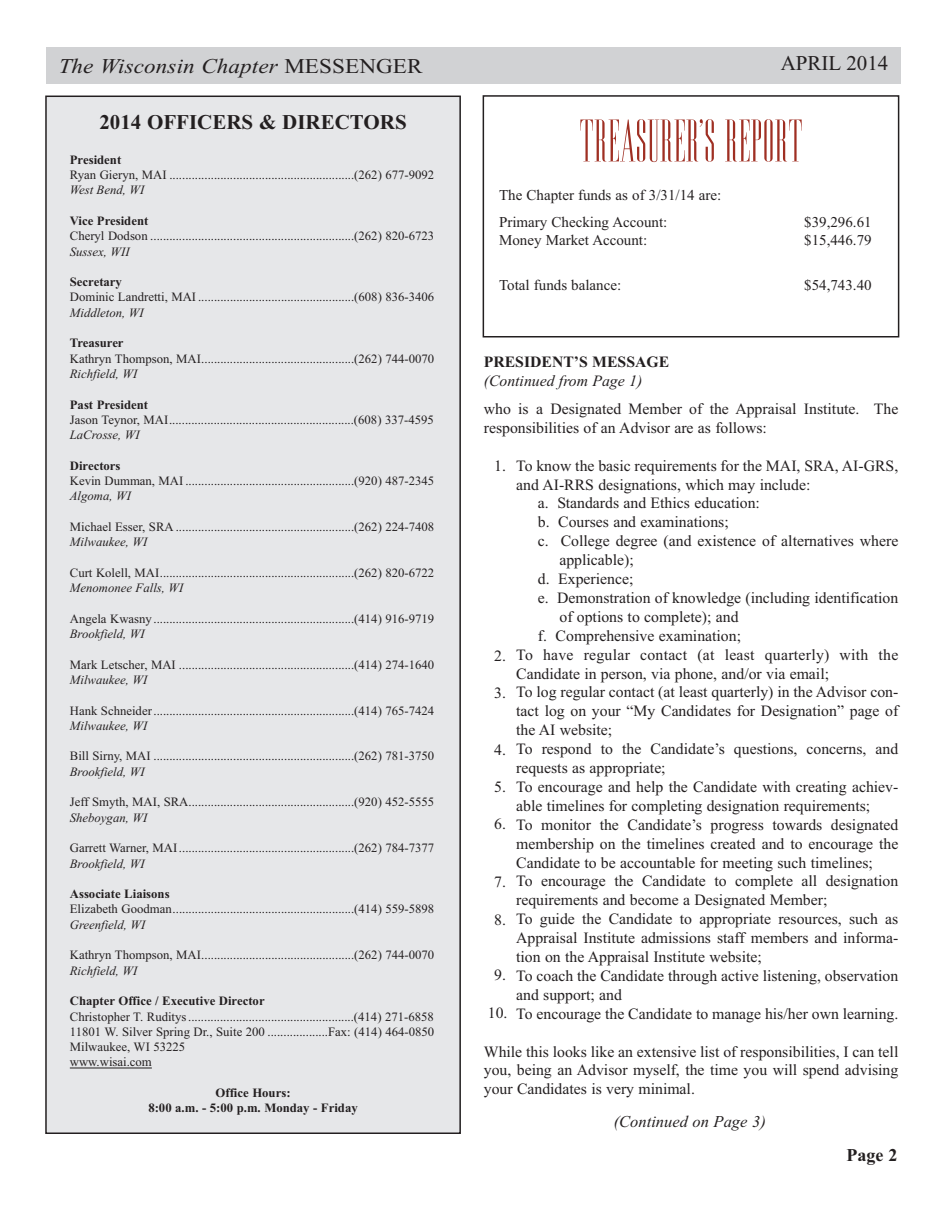
<style>
.page{position:relative;width:945px;height:1215px;background:#fff}
.page>*{position:absolute;margin:0;border:0;box-sizing:border-box;transform-origin:0 0}
.t1{font:54px "Edition";color:#9f2f23}
.t2{font:italic 21px "Times New Roman";letter-spacing:.005em;color:#231f20;scale:1.1 1}
.t3{font:700 21px "Times New Roman";color:#231f20}
.t4{font:21px "Times New Roman";color:#231f20}
.t5{font:700 18px "Times New Roman";color:#231f20}
.t6{font:italic 16.5px "Times New Roman";color:#231f20}
.t7{font:15.75px/18.9px "Times New Roman";color:#231f20}
.t8{font:15.75px "Times New Roman";letter-spacing:.02em;color:#231f20}
.t9{font:italic 15.75px "Times New Roman";color:#231f20}
.t10{font:700 15.75px "Times New Roman";color:#231f20}
.t11{font:15px/27.2px "Times New Roman";color:#231f20}
.t12{font:12.75px/15.3px "Times New Roman";color:#231f20}
.t13{font:italic 12.75px "Times New Roman";color:#231f20}
.t14{font:700 12.75px/15.3px "Times New Roman";color:#231f20;text-align:center}
.s1{font-style:normal}
</style>
<div class="page">
<div style="left:46px;top:47px;width:855px;height:36px;background:#d1d2d4"></div>
<div style="left:483px;top:95px;width:416px;height:243px;border:2px solid #231f20"></div>
<div style="left:46px;top:96px;width:414px;height:1037px;background:#e6e7e9"></div>
<div style="left:45px;top:96px;width:416px;height:1038px;border:2px solid #231f20"></div>
<hr style="left:70px;top:1068px;width:82px;height:1px;background:#231f20">
<h2 class="t2" style="left:59px;top:53px;width:332px">The Wisconsin Chapter <span class="s1">MESSENGER</span></h2>
<h2 class="t4" style="left:781px;top:51px;width:109px">APRIL 2014</h2>
<h2 class="t3" style="left:99px;top:109px;width:309px">2014 OFFICERS &amp; DIRECTORS</h2>
<p class="t14" style="left:70px;top:152px;width:53px">President</p>
<p class="t12" style="left:70px;top:167px;width:366px">Ryan Gieryn, MAI ..........................................................(262) 677-9092</p>
<p class="t13" style="left:70px;top:182px;width:76px">West Bend, WI</p>
<p class="t14" style="left:70px;top:213px;width:80px">Vice President</p>
<p class="t12" style="left:70px;top:228px;width:366px">Cheryl Dodson ................................................................(262) 820-6723</p>
<p class="t13" style="left:70px;top:244px;width:61px">Sussex, WII</p>
<p class="t14" style="left:70px;top:274px;width:54px">Secretary</p>
<p class="t12" style="left:70px;top:289px;width:366px">Dominic Landretti, MAI .................................................(608) 836-3406</p>
<p class="t13" style="left:70px;top:305px;width:75px">Middleton, WI</p>
<p class="t14" style="left:70px;top:335px;width:55px">Treasurer</p>
<p class="t12" style="left:70px;top:351px;width:366px">Kathryn Thompson, MAI................................................(262) 744-0070</p>
<p class="t13" style="left:70px;top:366px;width:69px">Richfield, WI</p>
<p class="t14" style="left:70px;top:397px;width:80px">Past President</p>
<p class="t12" style="left:70px;top:412px;width:366px">Jason Teynor, MAI..........................................................(608) 337-4595</p>
<p class="t13" style="left:70px;top:427px;width:71px">LaCrosse, WI</p>
<p class="t14" style="left:70px;top:458px;width:52px">Directors</p>
<p class="t12" style="left:70px;top:473px;width:366px">Kevin Dumman, MAI .....................................................(920) 487-2345</p>
<p class="t13" style="left:70px;top:488px;width:63px">Algoma, WI</p>
<p class="t12" style="left:70px;top:519px;width:366px">Michael Esser, SRA ........................................................(262) 224-7408</p>
<p class="t13" style="left:70px;top:534px;width:79px">Milwaukee, WI</p>
<p class="t12" style="left:70px;top:565px;width:366px">Curt Kolell, MAI.............................................................(262) 820-6722</p>
<p class="t13" style="left:70px;top:580px;width:115px">Menomonee Falls, WI</p>
<p class="t12" style="left:70px;top:611px;width:366px">Angela Kwasny...............................................................(414) 916-9719</p>
<p class="t13" style="left:70px;top:626px;width:76px">Brookfield, WI</p>
<p class="t12" style="left:70px;top:657px;width:366px">Mark Letscher, MAI .......................................................(414) 274-1640</p>
<p class="t13" style="left:70px;top:672px;width:79px">Milwaukee, WI</p>
<p class="t12" style="left:70px;top:703px;width:366px">Hank Schneider...............................................................(414) 765-7424</p>
<p class="t13" style="left:70px;top:718px;width:79px">Milwaukee, WI</p>
<p class="t12" style="left:70px;top:748px;width:366px">Bill Sirny, MAI ...............................................................(262) 781-3750</p>
<p class="t13" style="left:70px;top:764px;width:76px">Brookfield, WI</p>
<p class="t12" style="left:70px;top:794px;width:366px">Jeff Smyth, MAI, SRA....................................................(920) 452-5555</p>
<p class="t13" style="left:70px;top:810px;width:79px">Sheboygan, WI</p>
<p class="t12" style="left:70px;top:840px;width:366px">Garrett Warner, MAI .......................................................(262) 784-7377</p>
<p class="t13" style="left:70px;top:856px;width:76px">Brookfield, WI</p>
<p class="t14" style="left:70px;top:886px;width:101px">Associate Liaisons</p>
<p class="t12" style="left:70px;top:901px;width:366px">Elizabeth Goodman.........................................................(414) 559-5898</p>
<p class="t13" style="left:70px;top:917px;width:77px">Greenfield, WI</p>
<p class="t12" style="left:70px;top:947px;width:366px">Kathryn Thompson, MAI................................................(262) 744-0070</p>
<p class="t13" style="left:70px;top:963px;width:69px">Richfield, WI</p>
<p class="t14" style="left:70px;top:993px;width:196px">Chapter Office / Executive Director</p>
<p class="t12" style="left:70px;top:1009px;width:366px">Christopher T. Ruditys ....................................................(414) 271-6858<br>11801 W. Silver Spring Dr., Suite 200 ...................Fax: (414) 464-0850<br>Milwaukee, WI 53225<br>www.wisai.com</p>
<p class="t14" style="left:148px;top:1085px;width:211px">Office Hours:<br>8:00 a.m. - 5:00 p.m. Monday - Friday</p>
<h1 class="t1" style="left:580px;top:111px;width:225px">TREASURER’S REPORT</h1>
<p class="t11" style="left:499px;top:181px;width:224px">The Chapter funds as of 3/31/14 are:<br>Primary Checking Account:</p>
<p class="t11" style="left:804px;top:208px;width:69px">$39,296.61</p>
<p class="t11" style="left:499px;top:226px;width:150px">Money Market Account:</p>
<p class="t11" style="left:804px;top:226px;width:69px">$15,446.79</p>
<p class="t11" style="left:499px;top:271px;width:124px">Total funds balance:</p>
<p class="t11" style="left:804px;top:271px;width:69px">$54,743.40</p>
<p class="t10" style="left:484px;top:352px;width:187px">PRESIDENT’S MESSAGE</p>
<p class="t9" style="left:484px;top:371px;width:160px">(Continued from Page 1)</p>
<p class="t7" style="left:484px;top:399px;width:416px">who is a Designated Member of the Appraisal Institute. The responsibilities of an Advisor are as follows:</p>
<p class="t7" style="left:516px;top:456px;width:384px">To know the basic requirements for the MAI, SRA, AI-GRS,</p>
<p class="t7" style="left:516px;top:475px;width:296px">and AI-RRS designations, which may include:</p>
<p class="t7" style="left:538px;top:494px;width:224px">a. Standards and Ethics education:</p>
<p class="t7" style="left:538px;top:512px;width:193px">b. Courses and examinations;</p>
<p class="t7" style="left:538px;top:531px;width:362px">c. College degree (and existence of alternatives where</p>
<p class="t7" style="left:559px;top:550px;width:76px">applicable);</p>
<p class="t7" style="left:538px;top:569px;width:97px">d. Experience;</p>
<p class="t7" style="left:538px;top:588px;width:362px">e. Demonstration of knowledge (including identification</p>
<p class="t7" style="left:559px;top:607px;width:181px">of options to complete); and</p>
<p class="t7" style="left:538px;top:626px;width:205px">f. Comprehensive examination;</p>
<p class="t8" style="left:516px;top:645px;width:384px">To have regular contact (at least quarterly) with the</p>
<p class="t7" style="left:516px;top:664px;width:314px">Candidate in person, via phone, and/or via email;</p>
<p class="t7" style="left:516px;top:683px;width:384px">To log regular contact (at least quarterly) in the Advisor con-</p>
<p class="t7" style="left:516px;top:701px;width:384px">tact log on your “My Candidates for Designation” page of</p>
<p class="t7" style="left:516px;top:720px;width:98px">the AI website;</p>
<p class="t7" style="left:516px;top:739px;width:384px">To respond to the Candidate’s questions, concerns, and</p>
<p class="t7" style="left:516px;top:758px;width:151px">requests as appropriate;</p>
<p class="t7" style="left:516px;top:777px;width:384px">To encourage and help the Candidate with creating achiev-</p>
<p class="t7" style="left:516px;top:796px;width:356px">able timelines for completing designation requirements;</p>
<p class="t7" style="left:516px;top:815px;width:384px">To monitor the Candidate’s progress towards designated</p>
<p class="t7" style="left:516px;top:834px;width:384px">membership on the timelines created and to encourage the</p>
<p class="t7" style="left:516px;top:853px;width:358px">Candidate to be accountable for meeting such timelines;</p>
<p class="t7" style="left:516px;top:872px;width:384px">To encourage the Candidate to complete all designation</p>
<p class="t7" style="left:516px;top:890px;width:313px">requirements and become a Designated Member;</p>
<p class="t7" style="left:516px;top:909px;width:384px">To guide the Candidate to appropriate resources, such as</p>
<p class="t7" style="left:516px;top:928px;width:384px">Appraisal Institute admissions staff members and informa-</p>
<p class="t7" style="left:516px;top:947px;width:247px">tion on the Appraisal Institute website;</p>
<p class="t7" style="left:516px;top:966px;width:384px">To coach the Candidate through active listening, observation</p>
<p class="t7" style="left:516px;top:985px;width:107px">and support; and</p>
<p class="t7" style="left:516px;top:1004px;width:384px">To encourage the Candidate to manage his/her own learning.</p>
<p class="t7" style="left:484px;top:1042px;width:416px;text-align:justify">While this looks like an extensive list of responsibilities, I can tell you, being an Advisor myself, the time you will spend advising your Candidates is very minimal.</p>
<p class="t7" style="left:494px;top:456px;width:13px">1.</p>
<p class="t7" style="left:494px;top:646px;width:13px">2.</p>
<p class="t7" style="left:494px;top:683px;width:13px">3.</p>
<p class="t7" style="left:494px;top:740px;width:13px">4.</p>
<p class="t7" style="left:494px;top:777px;width:13px">5.</p>
<p class="t7" style="left:494px;top:814px;width:13px">6.</p>
<p class="t7" style="left:494px;top:872px;width:13px">7.</p>
<p class="t7" style="left:494px;top:910px;width:13px">8.</p>
<p class="t7" style="left:494px;top:965px;width:13px">9.</p>
<p class="t7" style="left:488px;top:1003px;width:21px">10.</p>
<p class="t6" style="left:614px;top:1111px;width:154px">(Continued on Page 3)</p>
<h3 class="t5" style="left:847px;top:1145px;width:52px">Page 2</h3>
</div>
